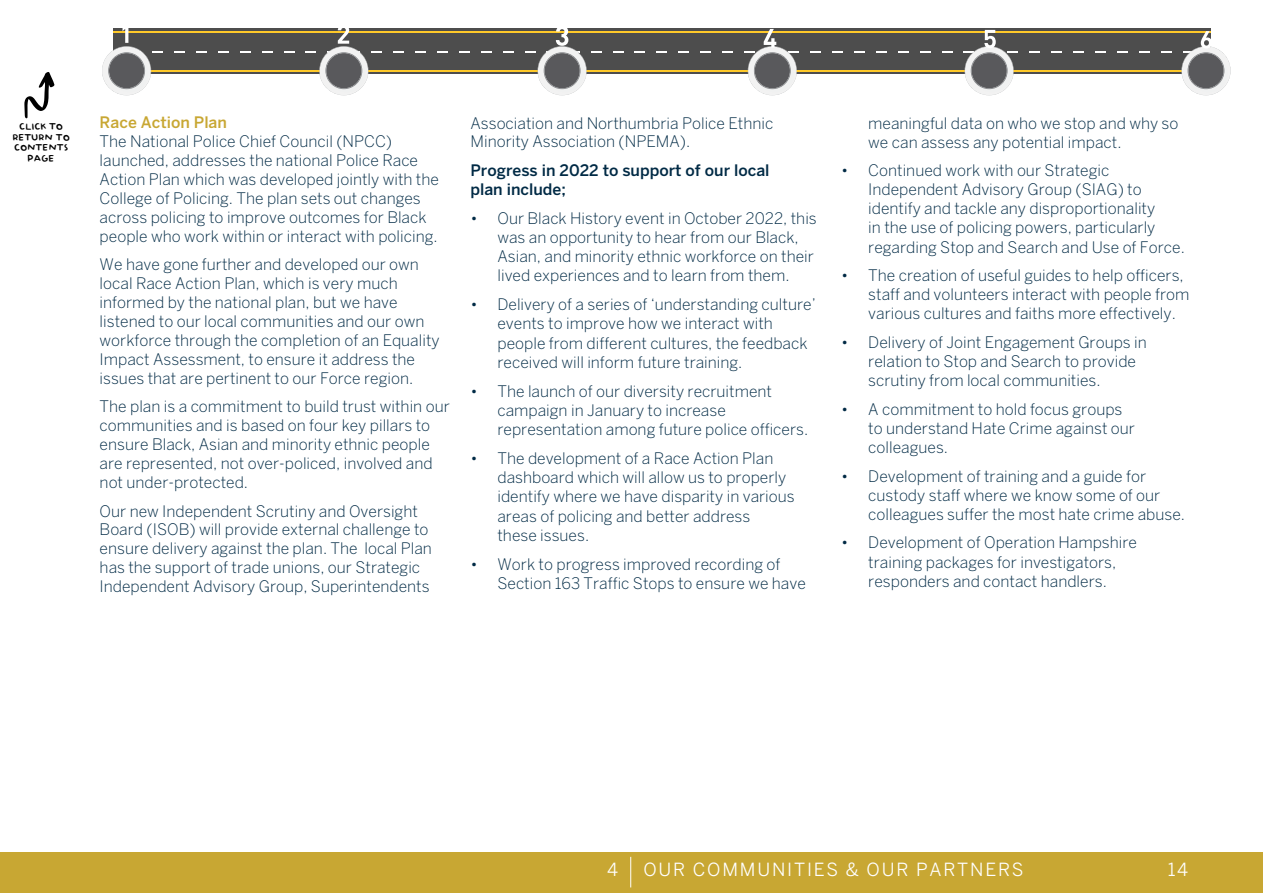
<style>
.page{position:relative;width:1263px;height:893px;background:#fff}
.page>*{position:absolute;margin:0;border:0;box-sizing:border-box;transform-origin:0 0}
.t1{font:18px "Benton Sans";letter-spacing:.1em;color:#fff}
.t2{font:300 15.75px/18.9px "Benton Sans";color:#002a45}
.t3{font:500 15.75px/18.9px "Benton Sans";color:#002a45}
.t4{font:500 15.75px "Benton Sans";color:#c8a733}
.t5{font:11.25px/10.5px "Baby Doll";color:#000;text-align:center}
</style>
<div class="page">
<div style="left:0;top:853px;width:1263px;height:40px;background:#c8a733"></div>
<hr style="left:630px;top:857px;width:1px;height:30px;background:#fff">
<svg style="left:24px;top:72px;width:30px;height:47px"></svg>
<div style="left:114px;top:29px;width:219px;height:45px;background:#4d4d4d"></div>
<hr style="left:114px;top:31px;width:219px;height:1px;background:#ffc929">
<hr style="left:114px;top:71px;width:219px;height:1px;background:#ffc929">
<div style="left:333px;top:29px;width:219px;height:45px;background:#4d4d4d"></div>
<hr style="left:333px;top:31px;width:219px;height:1px;background:#ffc929">
<hr style="left:333px;top:71px;width:219px;height:1px;background:#ffc929">
<div style="left:552px;top:29px;width:219px;height:45px;background:#4d4d4d"></div>
<hr style="left:552px;top:31px;width:219px;height:1px;background:#ffc929">
<hr style="left:552px;top:71px;width:219px;height:1px;background:#ffc929">
<div style="left:771px;top:29px;width:220px;height:45px;background:#4d4d4d"></div>
<hr style="left:771px;top:31px;width:220px;height:1px;background:#ffc929">
<hr style="left:771px;top:71px;width:220px;height:1px;background:#ffc929">
<div style="left:991px;top:29px;width:219px;height:45px;background:#4d4d4d"></div>
<hr style="left:991px;top:31px;width:219px;height:1px;background:#ffc929">
<hr style="left:991px;top:71px;width:219px;height:1px;background:#ffc929">
<svg style="left:102px;top:28px;width:61px;height:67px"></svg>
<svg style="left:305px;top:28px;width:77px;height:67px"></svg>
<svg style="left:525px;top:28px;width:77px;height:67px"></svg>
<svg style="left:744px;top:29px;width:55px;height:66px"></svg>
<svg style="left:963px;top:30px;width:55px;height:65px"></svg>
<svg style="left:1181px;top:31px;width:49px;height:64px"></svg>
<p class="t5" style="left:13px;top:122px;width:59px">CLICK TO<br>RETURN TO<br>CONTENTS<br>PAGE</p>
<p class="t4" style="left:100px;top:113px;width:129px">Race Action Plan</p>
<p class="t2" style="left:100px;top:132px;width:341px">The National Police Chief Council (NPCC) launched, addresses the national Police Race Action Plan which was developed jointly with the College of Policing. The plan sets out changes across policing to improve outcomes for Black people who work within or interact with policing.</p>
<p class="t2" style="left:100px;top:255px;width:342px">We have gone further and developed our own local Race Action Plan, which is very much informed by the national plan, but we have listened to our local communities and our own workforce through the completion of an Equality Impact Assessment, to ensure it address the issues that are pertinent to our Force region.</p>
<p class="t2" style="left:100px;top:397px;width:352px">The plan is a commitment to build trust within our communities and is based on four key pillars to ensure Black, Asian and minority ethnic people are represented, not over-policed, involved and not under-protected.</p>
<p class="t2" style="left:100px;top:501px;width:334px">Our new Independent Scrutiny and Oversight Board (ISOB) will provide external challenge to ensure delivery against the plan. The local Plan has the support of trade unions, our Strategic Independent Advisory Group, Superintendents</p>
<p class="t2" style="left:470px;top:113px;width:304px">Association and Northumbria Police Ethnic<br>Minority Association (NPEMA).</p>
<p class="t3" style="left:470px;top:161px;width:301px">Progress in 2022 to support of our local plan include;</p>
<p class="t2" style="left:497px;top:208px;width:321px;text-indent:-27px">• Our Black History event in October 2022, this was an opportunity to hear from our Black, Asian, and minority ethnic workforce on their lived experiences and to learn from them.</p>
<p class="t2" style="left:497px;top:295px;width:320px;text-indent:-27px">• Delivery of a series of ‘understanding culture’ events to improve how we interact with people from different cultures, the feedback received will inform future training.</p>
<p class="t2" style="left:497px;top:381px;width:312px;text-indent:-27px">• The launch of our diversity recruitment campaign in January to increase representation among future police officers.</p>
<p class="t2" style="left:497px;top:448px;width:299px;text-indent:-27px">• The development of a Race Action Plan dashboard which will allow us to properly identify where we have disparity in various areas of policing and better address<br>these issues.</p>
<p class="t2" style="left:497px;top:554px;width:310px;text-indent:-27px">• Work to progress improved recording of<br>Section 163 Traffic Stops to ensure we have</p>
<p class="t2" style="left:868px;top:113px;width:312px">meaningful data on who we stop and why so we can assess any potential impact.</p>
<p class="t2" style="left:868px;top:161px;width:318px;text-indent:-27px">• Continued work with our Strategic Independent Advisory Group (SIAG) to identify and tackle any disproportionality<br>in the use of policing powers, particularly regarding Stop and Search and Use of Force.</p>
<p class="t2" style="left:868px;top:266px;width:323px;text-indent:-27px">• The creation of useful guides to help officers, staff and volunteers interact with people from various cultures and faiths more effectively.</p>
<p class="t2" style="left:868px;top:333px;width:280px;text-indent:-27px">• Delivery of Joint Engagement Groups in relation to Stop and Search to provide scrutiny from local communities.</p>
<p class="t2" style="left:868px;top:399px;width:268px;text-indent:-27px">• A commitment to hold focus groups to understand Hate Crime against our colleagues.</p>
<p class="t2" style="left:868px;top:466px;width:318px;text-indent:-27px">• Development of training and a guide for custody staff where we know some of our colleagues suffer the most hate crime abuse.</p>
<p class="t2" style="left:841px;top:533px;width:297px;text-align:center">• Development of Operation Hampshire training packages for investigators, responders and contact handlers.</p>
<p class="t1" style="left:643px;top:858px;width:382px">OUR COMMUNITIES &amp; OUR PARTNERS</p>
<p class="t1" style="left:607px;top:858px;width:12px">4</p>
<p class="t1" style="left:1168px;top:858px;width:22px">14</p>
</div>
